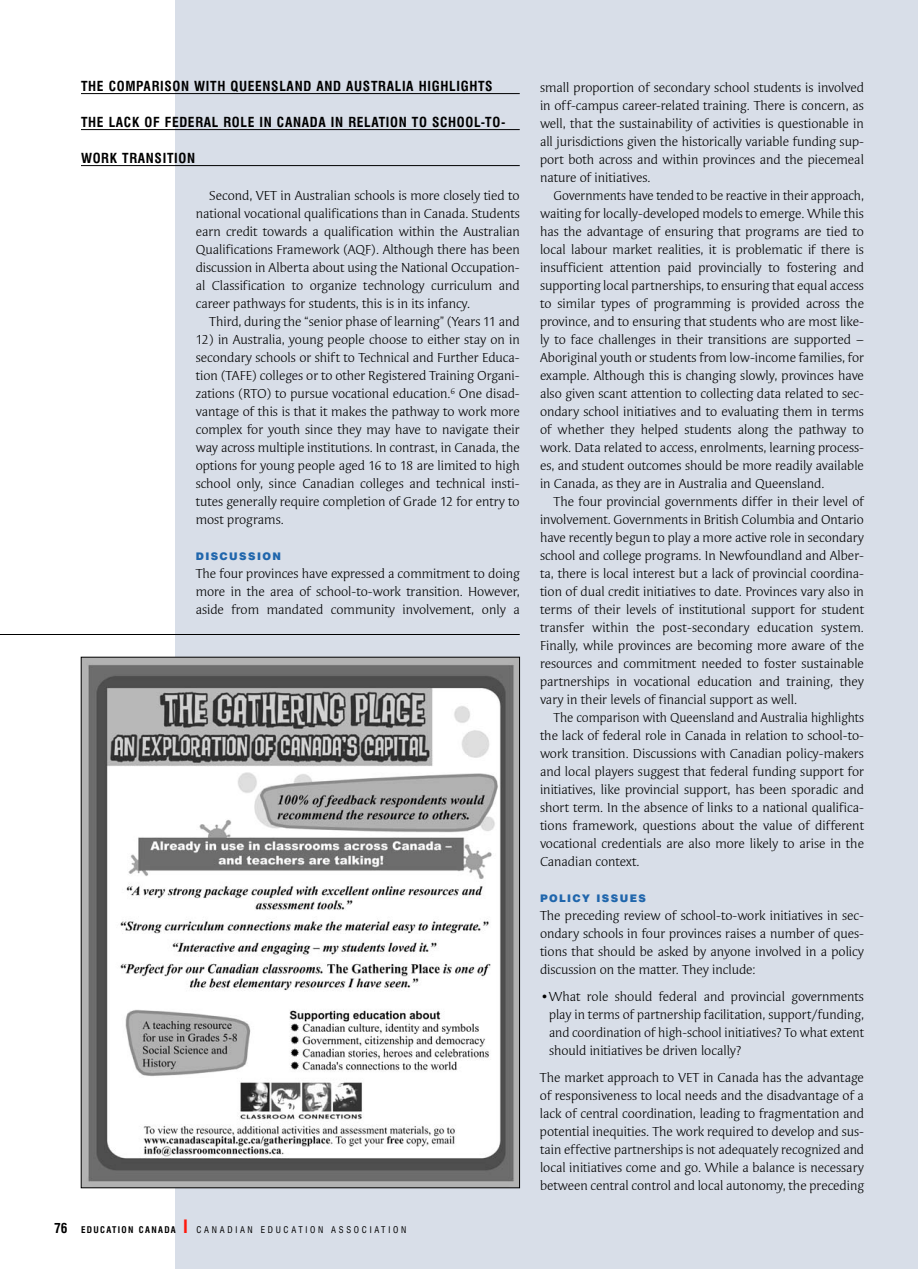
<style>
.page{position:relative;width:918px;height:1269px;background:#fff}
.page>*{position:absolute;margin:0;border:0;box-sizing:border-box;transform-origin:0 0}
.t1{font:13.5px/18px "Syndor ITC";color:#000;text-align:justify}
.t2{font:700 condensed 13.5px "Swiss 721 BT";letter-spacing:.05em;color:#000}
.t3{font:900 10.5px "Swiss 721 BT";letter-spacing:.13em;color:#2066ac}
.t4{font:condensed 9px "Swiss 721 BT";letter-spacing:.3em;color:#000}
.s1{font-weight:700;font-size:13.5px}
.s2{font-weight:700}
.s3{font-weight:700;font-size:18px;color:#ff190d}
</style>
<div class="page">
<div style="left:176px;top:0;width:742px;height:1269px;background:#d8dee8"></div>
<img style="left:83px;top:659px;width:435px;height:527px">
<hr style="left:0;top:634px;width:520px;height:1px;background:#000">
<hr style="left:81px;top:93px;width:439px;height:1px;background:#000">
<hr style="left:81px;top:129px;width:439px;height:1px;background:#000">
<hr style="left:81px;top:165px;width:439px;height:1px;background:#000">
<p class="t2" style="left:81px;top:82px;width:413px">THE COMPARISON WITH QUEENSLAND AND AUSTRALIA HIGHLIGHTS</p>
<p class="t2" style="left:81px;top:118px;width:426px">THE LACK OF FEDERAL ROLE IN CANADA IN RELATION TO SCHOOL-TO-</p>
<p class="t2" style="left:81px;top:154px;width:116px">WORK TRANSITION</p>
<p class="t1" style="left:196px;top:188px;width:326px;text-indent:14px">Second, VET in Australian schools is more closely tied to national vocational qualifications than in Canada. Students earn credit towards a qualification within the Australian Qualifications Framework (AQF). Although there has been discussion in Alberta about using the National Occupation&shy;al Classification to organize technology curriculum and career pathways for students, this is in its infancy.</p>
<p class="t1" style="left:209px;top:314px;width:312px">Third, during the “senior phase of learning” (Years 11 and</p>
<p class="t1" style="left:196px;top:332px;width:326px">12) in Australia, young people choose to either stay on in secondary schools or shift to Technical and Further Educa&shy;tion (TAFE) colleges or to other Registered Training Organi&shy;zations (RTO) to pursue vocational education.<sup>6</sup> One disad&shy;vantage of this is that it makes the pathway to work more complex for youth since they may have to navigate their way across multiple institutions. In contrast, in Canada, the options for young people aged 16 to 18 are limited to high school only, since Canadian colleges and technical insti&shy;tutes generally require completion of Grade 12 for entry to most programs.</p>
<p class="t3" style="left:196px;top:552px;width:87px">DISCUSSION</p>
<p class="t1" style="left:196px;top:566px;width:326px">The four provinces have expressed a commitment to doing more in the area of school-to-work transition. However, aside from mandated community involvement, only a</p>
<p class="t4" style="left:54px;top:1227px;width:354px"><span class="s1">76</span> <span class="s2">EDUCATION CANADA</span> <span class="s3">I</span> CANADIAN EDUCATION ASSOCIATION</p>
<p class="t1" style="left:540px;top:80px;width:326px">small proportion of secondary school students is involved in off-campus career-related training. There is concern, as well, that the sustainability of activities is questionable in all jurisdictions given the historically variable funding sup&shy;port both across and within provinces and the piecemeal nature of initiatives.</p>
<p class="t1" style="left:540px;top:188px;width:326px;text-indent:14px">Governments have tended to be reactive in their approach, waiting for locally-developed models to emerge. While this has the advantage of ensuring that programs are tied to local labour market realities, it is problematic if there is insufficient attention paid provincially to fostering and supporting local partnerships, to ensuring that equal access to similar types of programming is provided across the province, and to ensuring that students who are most like&shy;ly to face challenges in their transitions are supported – Aboriginal youth or students from low-income families, for example. Although this is changing slowly, provinces have also given scant attention to collecting data related to sec&shy;ondary school initiatives and to evaluating them in terms of whether they helped students along the pathway to work. Data related to access, enrolments, learning process&shy;es, and student outcomes should be more readily available in Canada, as they are in Australia and Queensland.</p>
<p class="t1" style="left:540px;top:494px;width:326px;text-indent:14px">The four provincial governments differ in their level of involvement. Governments in British Columbia and Ontario have recently begun to play a more active role in secondary school and college programs. In Newfoundland and Alber&shy;ta, there is local interest but a lack of provincial coordina&shy;tion of dual credit initiatives to date. Provinces vary also in terms of their levels of institutional support for student transfer within the post-secondary education system.<br>Finally, while provinces are becoming more aware of the resources and commitment needed to foster sustainable partnerships in vocational education and training, they vary in their levels of financial support as well.</p>
<p class="t1" style="left:540px;top:710px;width:326px;text-indent:14px">The comparison with Queensland and Australia highlights the lack of federal role in Canada in relation to school-to&shy;work transition. Discussions with Canadian policy-makers and local players suggest that federal funding support for initiatives, like provincial support, has been sporadic and short term. In the absence of links to a national qualifica&shy;tions framework, questions about the value of different vocational credentials are also more likely to arise in the Canadian context.</p>
<p class="t3" style="left:540px;top:894px;width:107px">POLICY ISSUES</p>
<p class="t1" style="left:540px;top:908px;width:326px">The preceding review of school-to-work initiatives in sec&shy;ondary schools in four provinces raises a number of ques&shy;tions that should be asked by anyone involved in a policy discussion on the matter. They include:</p>
<p class="t1" style="left:549px;top:989px;width:317px;text-indent:-9px">•What role should federal and provincial governments play in terms of partnership facilitation, support/funding, and coordination of high-school initiatives? To what extent should initiatives be driven locally?</p>
<p class="t1" style="left:540px;top:1070px;width:326px">The market approach to VET in Canada has the advantage of responsiveness to local needs and the disadvantage of a lack of central coordination, leading to fragmentation and potential inequities. The work required to develop and sus&shy;tain effective partnerships is not adequately recognized and local initiatives come and go. While a balance is necessary between central control and local autonomy, the preceding</p>
</div>
